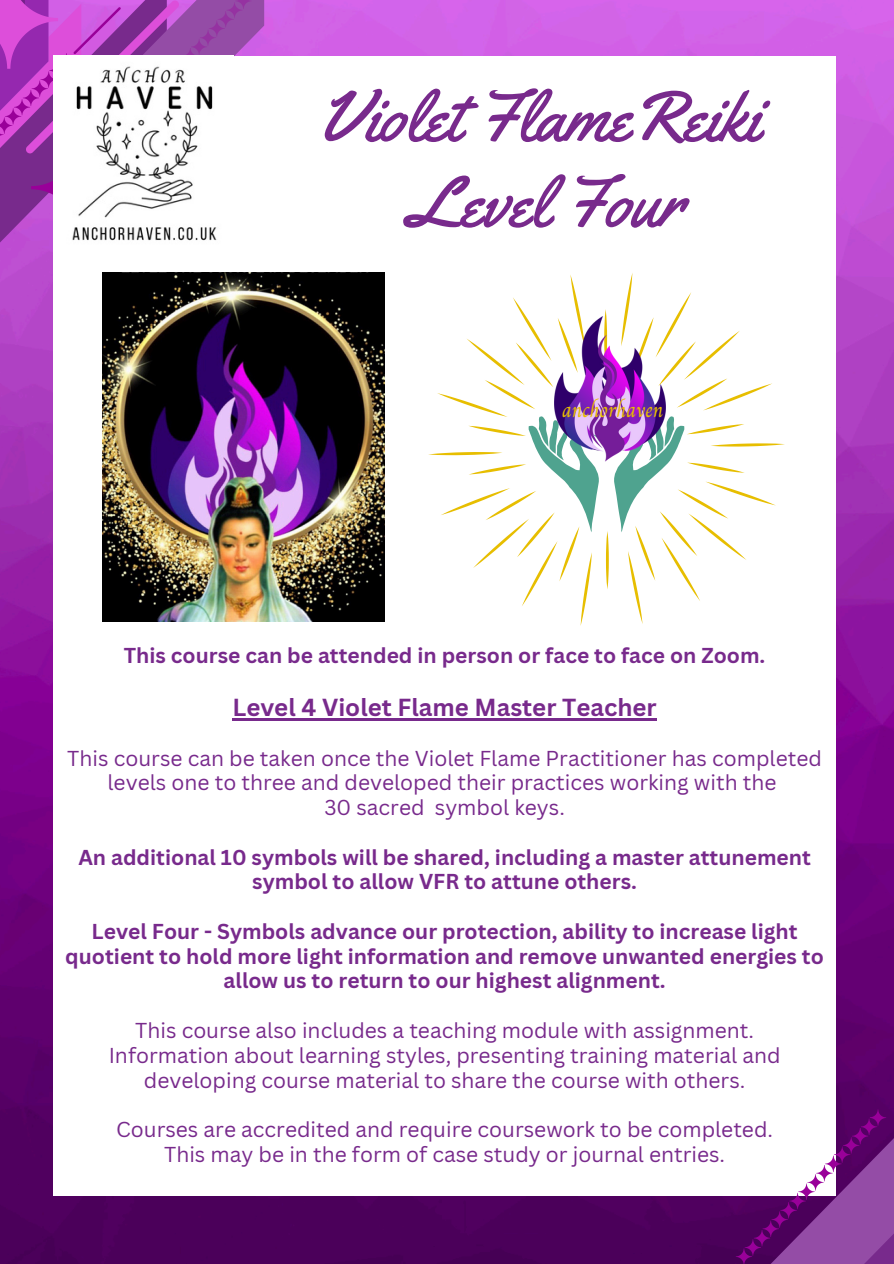
<style>
.page{position:relative;width:894px;height:1264px;background:#fff}
.page>*{position:absolute;margin:0;border:0;box-sizing:border-box;transform-origin:0 0}
.t1{font:70.95px/85.7px "Yellowtail";color:#782a8c;text-align:center}
.t2{font:700 24px "Canva Sans";color:#782a8c}
.t3{font:21.3px "Charm";color:#e7be00}
.t4{font:21px/24.8px "Canva Sans";color:#782a8c;text-align:center}
.t5{font:700 21px/24.8px "Canva Sans";color:#782a8c;text-align:center}
</style>
<div class="page">
<img style="left:0;top:0;width:893px;height:1263px">
<div style="left:53px;top:56px;width:782px;height:1139px;background:#fff"></div>
<svg style="left:0;top:0;width:264px;height:285px"></svg>
<svg style="left:689px;top:1082px;width:204px;height:182px"></svg>
<img style="left:53px;top:56px;width:180px;height:209px">
<img style="left:102px;top:272px;width:282px;height:349px">
<svg style="left:428px;top:273px;width:356px;height:353px"></svg>
<img style="left:554px;top:316px;width:111px;height:145px">
<hr style="left:232px;top:718px;width:424px;height:2px;background:#782a8c">
<p class="t1" style="left:317px;top:74px;width:444px">Violet FlameReiki<br>Level Four</p>
<p class="t3" style="left:562px;top:393px;width:103px">anchorhaven</p>
<p class="t5" style="left:124px;top:642px;width:643px">This course can be attended in person or face to face on Zoom.</p>
<p class="t2" style="left:232px;top:690px;width:425px">Level 4 Violet Flame Master Teacher</p>
<h3 class="t4" style="left:67px;top:745px;width:756px">This course can be taken once the Violet Flame Practitioner has completed levels one to three and developed their practices working with the</h3>
<h2 class="t4" style="left:324px;top:794px;width:242px">30 sacred symbol keys.</h2>
<p class="t5" style="left:78px;top:844px;width:733px">An additional 10 symbols will be shared, including a master attunement symbol to allow VFR to attune others.</p>
<p class="t5" style="left:65px;top:918px;width:759px">Level Four - Symbols advance our protection, ability to increase light quotient to hold more light information and remove unwanted energies to allow us to return to our highest alignment.</p>
<h3 class="t4" style="left:135px;top:1017px;width:620px">This course also includes a teaching module with assignment.</h3>
<h3 class="t4" style="left:109px;top:1042px;width:673px">Information about learning styles, presenting training material and developing course material to share the course with others.</h3>
<p class="t4" style="left:116px;top:1116px;width:658px">Courses are accredited and require coursework to be completed.</p>
<p class="t4" style="left:164px;top:1141px;width:562px">This may be in the form of case study or journal entries.</p>
</div>
